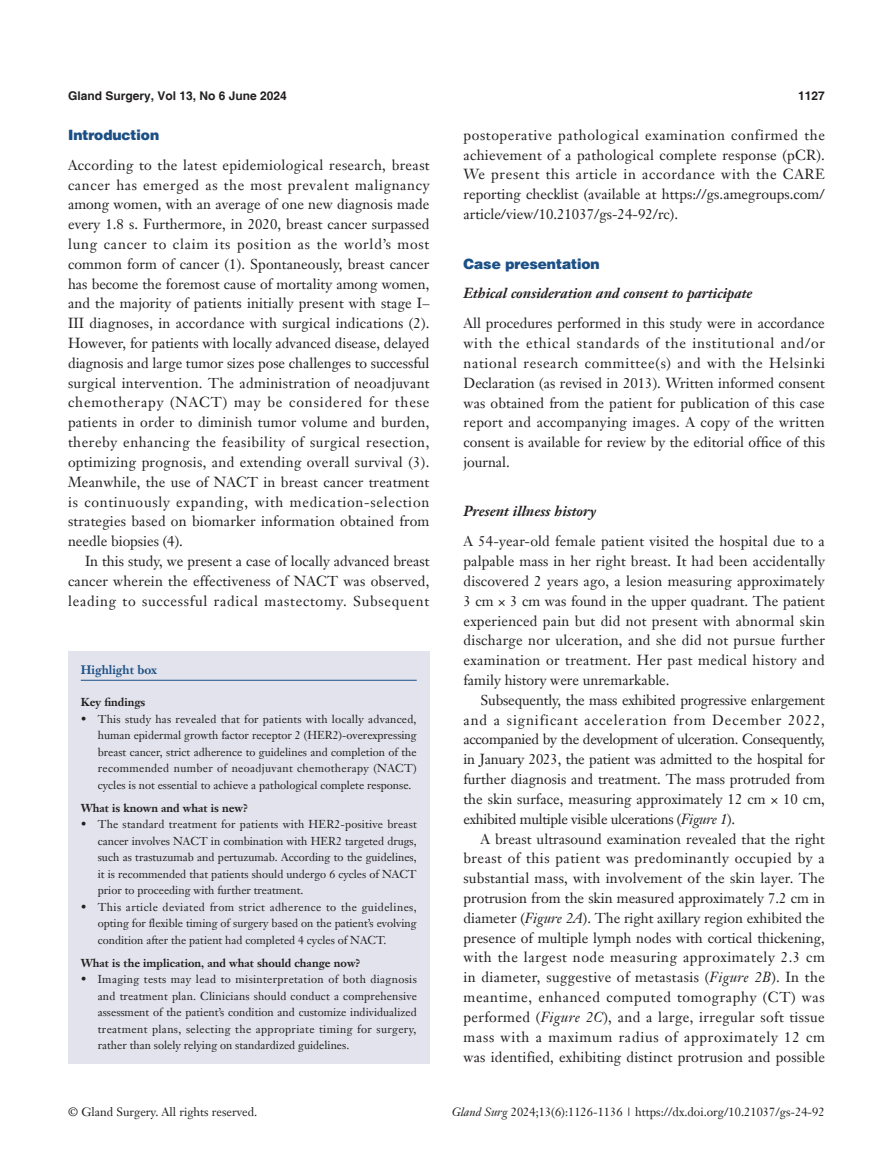
<style>
.page{position:relative;width:893px;height:1170px;background:#fff}
.page>*{position:absolute;margin:0;border:0;box-sizing:border-box;transform-origin:0 0}
.t1{font:14.25px/19.8px "Janson Text LT";letter-spacing:.005em;color:#231f20;text-align:justify}
._2ji-6_5{font:italic 700 14.25px "Janson Text LT";color:#231f20}
._1ji-6_5{font:900 14.25px "Helvetica";color:#1c5085}
._1ji-zhengti{font:900 14.25px "Helvetica";color:#1c5085}
.t2{font:12px "Janson Text LT";color:#231f20}
.t3{font:700 12px "Helvetica";color:#231f20}
.Cite{font:700 12px "Janson Text LT";color:#1c5085}
.box-zhengwen{font:11.25px/16.5px "Janson Text LT";color:#231f20;text-align:justify}
.box-biaoti-1_5mm{font:700 11.25px "Janson Text LT";color:#231f20}
.box-biaoti{font:700 11.25px "Janson Text LT";color:#231f20}
.s1{font-style:italic}
</style>
<div class="page">
<div style="left:68px;top:650px;width:361px;height:413px;background:#e2e3ec"></div>
<hr style="left:81px;top:679px;width:336px;height:1px;background:#1c5085">
<p class="t3" style="left:68px;top:88px;width:220px">Gland Surgery, Vol 13, No 6 June 2024</p>
<p class="t3" style="left:798px;top:88px;width:28px">1127</p>
<p class="_1ji-zhengti" style="left:68px;top:126px;width:93px">Introduction</p>
<p class="t1" style="left:68px;top:155px;width:363px">According to the latest epidemiological research, breast cancer has emerged as the most prevalent malignancy among women, with an average of one new diagnosis made every 1.8 s. Furthermore, in 2020, breast cancer surpassed lung cancer to claim its position as the world’s most common form of cancer (1). Spontaneously, breast cancer has become the foremost cause of mortality among women, and the majority of patients initially present with stage I– III diagnoses, in accordance with surgical indications (2).<br>However, for patients with locally advanced disease, delayed diagnosis and large tumor sizes pose challenges to successful surgical intervention. The administration of neoadjuvant chemotherapy (NACT) may be considered for these patients in order to diminish tumor volume and burden, thereby enhancing the feasibility of surgical resection, optimizing prognosis, and extending overall survival (3).<br>Meanwhile, the use of NACT in breast cancer treatment is continuously expanding, with medication-selection strategies based on biomarker information obtained from needle biopsies (4).</p>
<p class="t1" style="left:68px;top:551px;width:363px;text-indent:17px">In this study, we present a case of locally advanced breast cancer wherein the effectiveness of NACT was observed, leading to successful radical mastectomy. Subsequent</p>
<p class="Cite" style="left:81px;top:662px;width:78px">Highlight box</p>
<p class="box-biaoti" style="left:81px;top:695px;width:66px">Key findings</p>
<p class="box-zhengwen" style="left:98px;top:710px;width:320px;text-indent:-17px">• This study has revealed that for patients with locally advanced, human epidermal growth factor receptor 2 (HER2)-overexpressing breast cancer, strict adherence to guidelines and completion of the recommended number of neoadjuvant chemotherapy (NACT) cycles is not essential to achieve a pathological complete response.</p>
<p class="box-biaoti-1_5mm" style="left:81px;top:800px;width:169px">What is known and what is new?</p>
<p class="box-zhengwen" style="left:98px;top:816px;width:321px;text-indent:-17px">• The standard treatment for patients with HER2-positive breast cancer involves NACT in combination with HER2 targeted drugs, such as trastuzumab and pertuzumab. According to the guidelines, it is recommended that patients should undergo 6 cycles of NACT prior to proceeding with further treatment.</p>
<p class="box-zhengwen" style="left:98px;top:898px;width:320px;text-indent:-17px">• This article deviated from strict adherence to the guidelines, opting for flexible timing of surgery based on the patient’s evolving condition after the patient had completed 4 cycles of NACT.</p>
<p class="box-biaoti-1_5mm" style="left:81px;top:955px;width:281px">What is the implication, and what should change now?</p>
<p class="box-zhengwen" style="left:98px;top:970px;width:321px;text-indent:-17px">• Imaging tests may lead to misinterpretation of both diagnosis and treatment plan. Clinicians should conduct a comprehensive assessment of the patient’s condition and customize individualized treatment plans, selecting the appropriate timing for surgery, rather than solely relying on standardized guidelines.</p>
<p class="t1" style="left:463px;top:125px;width:363px">postoperative pathological examination confirmed the achievement of a pathological complete response (pCR).<br>We present this article in accordance with the CARE reporting checklist (available at https://gs.amegroups.com/ article/view/10.21037/gs-24-92/rc).</p>
<p class="_1ji-6_5" style="left:463px;top:254px;width:138px">Case presentation</p>
<p class="_2ji-6_5" style="left:463px;top:284px;width:291px">Ethical consideration and consent to participate</p>
<p class="t1" style="left:463px;top:313px;width:363px">All procedures performed in this study were in accordance with the ethical standards of the institutional and/or national research committee(s) and with the Helsinki Declaration (as revised in 2013). Written informed consent was obtained from the patient for publication of this case report and accompanying images. A copy of the written consent is available for review by the editorial office of this journal.</p>
<p class="_2ji-6_5" style="left:463px;top:502px;width:134px">Present illness history</p>
<p class="t1" style="left:463px;top:531px;width:363px">A 54-year-old female patient visited the hospital due to a palpable mass in her right breast. It had been accidentally discovered 2 years ago, a lesion measuring approximately 3 cm × 3 cm was found in the upper quadrant. The patient experienced pain but did not present with abnormal skin discharge nor ulceration, and she did not pursue further examination or treatment. Her past medical history and family history were unremarkable.</p>
<p class="t1" style="left:463px;top:689px;width:363px;text-indent:17px">Subsequently, the mass exhibited progressive enlargement and a significant acceleration from December 2022, accompanied by the development of ulceration. Consequently, in January 2023, the patient was admitted to the hospital for further diagnosis and treatment. The mass protruded from the skin surface, measuring approximately 12 cm × 10 cm, exhibited multiple visible ulcerations (<span class="s1">Figure 1</span>).</p>
<p class="t1" style="left:463px;top:828px;width:363px;text-indent:17px">A breast ultrasound examination revealed that the right breast of this patient was predominantly occupied by a substantial mass, with involvement of the skin layer. The protrusion from the skin measured approximately 7.2 cm in diameter (<span class="s1">Figure 2A</span>). The right axillary region exhibited the presence of multiple lymph nodes with cortical thickening, with the largest node measuring approximately 2.3 cm in diameter, suggestive of metastasis (<span class="s1">Figure 2B</span>). In the meantime, enhanced computed tomography (CT) was performed (<span class="s1">Figure 2C</span>), and a large, irregular soft tissue mass with a maximum radius of approximately 12 cm was identified, exhibiting distinct protrusion and possible</p>
<p class="t2" style="left:68px;top:1104px;width:191px">© Gland Surgery. All rights reserved.</p>
<p class="t2" style="left:452px;top:1104px;width:375px"><span class="s1">Gland Surg</span> 2024;13(6):1126-1136 | https://dx.doi.org/10.21037/gs-24-92</p>
</div>
